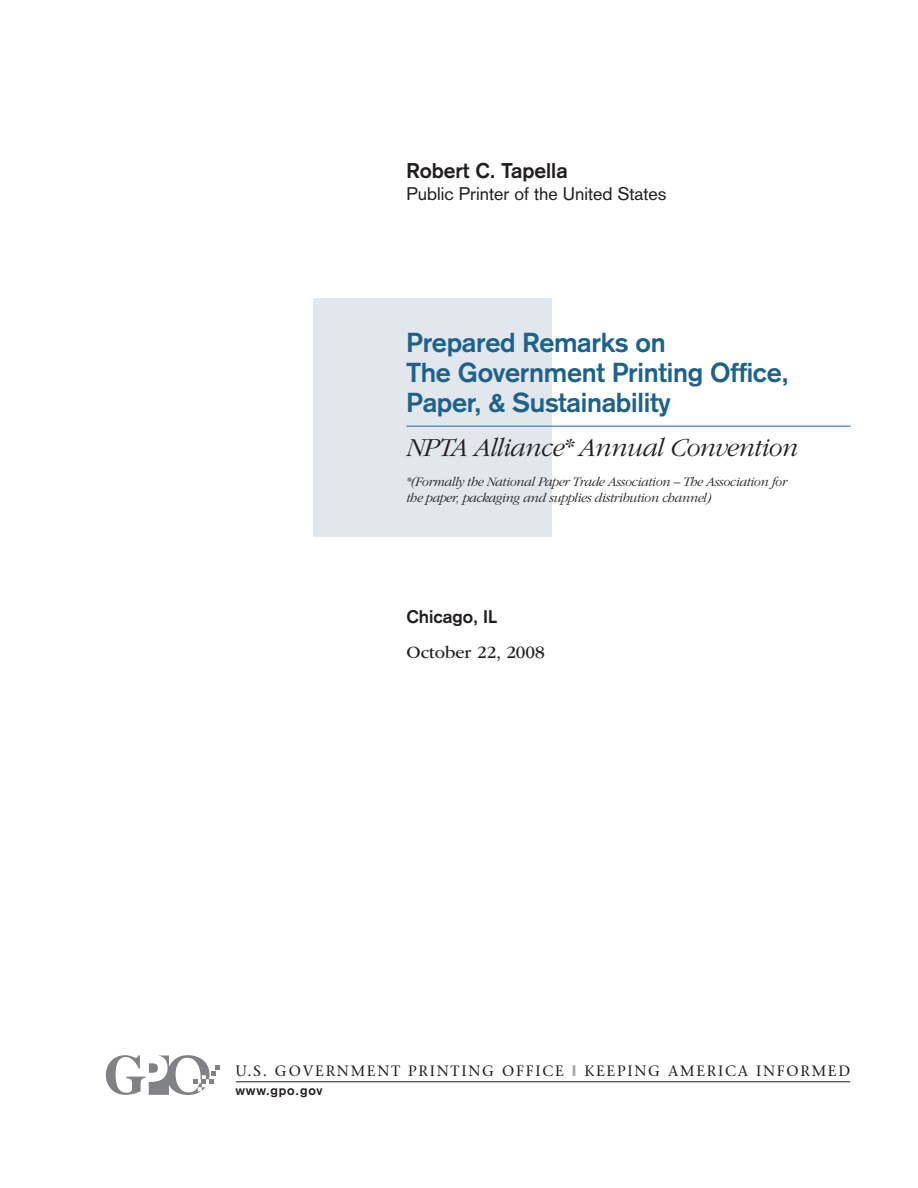
<style>
.page{position:relative;width:918px;height:1188px;background:#fff}
.page>*{position:absolute;margin:0;border:0;box-sizing:border-box;transform-origin:0 0}
.t1{font:700 27px/30px "Akzidenz Grotesk";letter-spacing:-.01em;color:#1d628c}
.t2{font:italic 300 27px "ITC Garamond Std";letter-spacing:-.025em;color:#231f20}
.t3{font:700 21px "Akzidenz Grotesk";color:#231f20}
.t4{font:18px "Akzidenz Grotesk";color:#231f20}
.t5{font:18px "ITC Garamond Std";color:#231f20}
.t6{font:700 18px "Akzidenz Grotesk";color:#231f20}
.t7{font:15px "Stone Serif";letter-spacing:.12em;color:#231f20}
.t8{font:italic 300 13.5px "ITC Garamond Std";letter-spacing:-.025em;color:#231f20}
.t9{font:700 13.05px "Akzidenz Grotesk";letter-spacing:.06em;color:#231f20}
.s1{font-family:"Akzidenz Grotesk";font-weight:900;color:#a8a9ad}
</style>
<div class="page">
<div style="left:314px;top:298px;width:238px;height:239px;background:#e2e7ee"></div>
<hr style="left:236px;top:1082px;width:614px;height:1px;background:#231f20">
<hr style="left:406px;top:426px;width:444px;height:1px;background:#1d628c">
<svg style="left:106px;top:1055px;width:113px;height:40px"></svg>
<p class="t3" style="left:406px;top:158px;width:163px">Robert C. Tapella</p>
<p class="t4" style="left:406px;top:183px;width:262px">Public Printer of the United States</p>
<p class="t1" style="left:406px;top:328px;width:384px">Prepared Remarks on<br>The Government Printing Office,<br>Paper, &amp; Sustainability</p>
<p class="t2" style="left:406px;top:433px;width:393px">NPTA Alliance* Annual Convention</p>
<p class="t8" style="left:406px;top:474px;width:382px">*(Formally the National Paper Trade Association – The Association for</p>
<p class="t8" style="left:406px;top:491px;width:307px">the paper, packaging and supplies distribution channel)</p>
<p class="t6" style="left:406px;top:606px;width:92px">Chicago, IL</p>
<p class="t5" style="left:406px;top:643px;width:140px">October 22, 2008</p>
<p class="t7" style="left:235px;top:1062px;width:616px">U.S. GOVERNMENT PRINTING OFFICE <span class="s1">I</span> KEEPING AMERICA INFORMED</p>
<p class="t9" style="left:235px;top:1082px;width:89px">www.gpo.gov</p>
</div>
